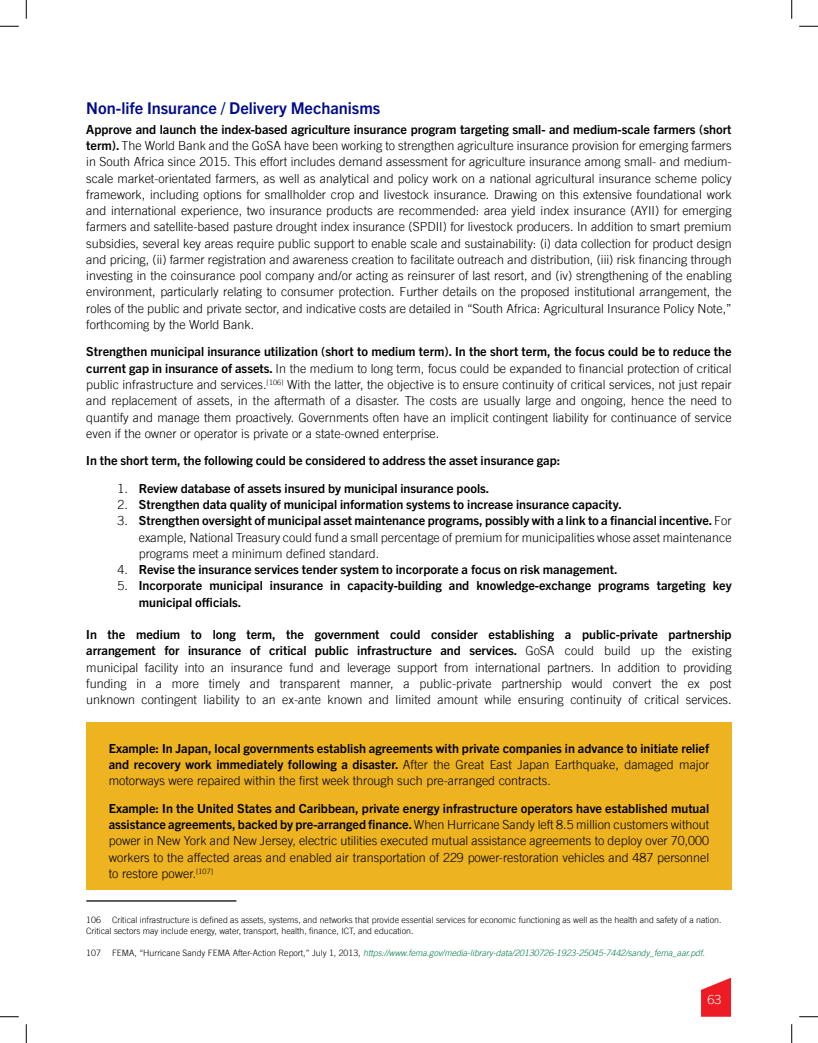
<style>
.page{position:relative;width:818px;height:1043px;background:#fff}
.page>*{position:absolute;margin:0;border:0;box-sizing:border-box;transform-origin:0 0}
.t1{font:700 16.25px "Trade Gothic Next LT Pro";color:#000c8a}
.t2{font:300 12.5px/16.2px "Trade Gothic LT";color:#000;text-align:justify}
.t3{font:700 12.5px/16.2px "Trade Gothic Next LT Pro";color:#000}
.t4{font:300 12.5px "Trade Gothic LT";color:#fff}
.t5{font:300 8.75px/10.5px "Trade Gothic LT";color:#000}
.t6{font:italic 300 8.75px "Trade Gothic LT";color:#007847}
.s1{font-family:"Trade Gothic Next LT Pro";font-weight:700}
.s2{font-family:"Trade Gothic LT";font-weight:300}
.s3{font-style:normal;color:#000}
</style>
<div class="page">
<svg style="left:701px;top:977px;width:30px;height:39px"></svg>
<div style="left:86px;top:722px;width:645px;height:74px;background:#eeb321"></div>
<div style="left:86px;top:782px;width:645px;height:107px;background:#eeb321"></div>
<hr style="left:86px;top:900px;width:150px;height:1px;background:#000">
<svg style="left:0;top:25px;width:19px;height:2px"></svg>
<svg style="left:799px;top:25px;width:19px;height:2px"></svg>
<svg style="left:0;top:1016px;width:19px;height:1px"></svg>
<svg style="left:799px;top:1016px;width:19px;height:1px"></svg>
<svg style="left:25px;top:0;width:2px;height:19px"></svg>
<svg style="left:25px;top:1024px;width:2px;height:18px"></svg>
<svg style="left:791px;top:0;width:1px;height:19px"></svg>
<svg style="left:791px;top:1024px;width:1px;height:18px"></svg>
<h1 class="t1" style="left:86px;top:97px;width:295px">Non-life Insurance / Delivery Mechanisms</h1>
<p class="t3" style="left:86px;top:120px;width:646px">Approve and launch the index-based agriculture insurance program targeting small- and medium-scale farmers (short</p>
<p class="t2" style="left:86px;top:137px;width:647px"><span class="s1">term).</span> The World Bank and the GoSA have been working to strengthen agriculture insurance provision for emerging farmers in South Africa since 2015. This effort includes demand assessment for agriculture insurance among small- and medium&shy;scale market-orientated farmers, as well as analytical and policy work on a national agricultural insurance scheme policy framework, including options for smallholder crop and livestock insurance. Drawing on this extensive foundational work and international experience, two insurance products are recommended: area yield index insurance (AYII) for emerging farmers and satellite-based pasture drought index insurance (SPDII) for livestock producers. In addition to smart premium subsidies, several key areas require public support to enable scale and sustainability: (i) data collection for product design and pricing, (ii) farmer registration and awareness creation to facilitate outreach and distribution, (iii) risk financing through investing in the coinsurance pool company and/or acting as reinsurer of last resort, and (iv) strengthening of the enabling environment, particularly relating to consumer protection. Further details on the proposed institutional arrangement, the roles of the public and private sector, and indicative costs are detailed in “South Africa: Agricultural Insurance Policy Note,” forthcoming by the World Bank.</p>
<p class="t3" style="left:86px;top:343px;width:647px">Strengthen municipal insurance utilization (short to medium term). In the short term, the focus could be to reduce the</p>
<p class="t2" style="left:86px;top:360px;width:647px"><span class="s1">current gap in insurance of assets.</span> In the medium to long term, focus could be expanded to financial protection of critical public infrastructure and services.<sup>[106]</sup> With the latter, the objective is to ensure continuity of critical services, not just repair and replacement of assets, in the aftermath of a disaster. The costs are usually large and ongoing, hence the need to quantify and manage them proactively. Governments often have an implicit contingent liability for continuance of service even if the owner or operator is private or a state-owned enterprise.</p>
<p class="t3" style="left:86px;top:452px;width:475px">In the short term, the following could be considered to address the asset insurance gap:</p>
<p class="t3" style="left:118px;top:479px;width:373px"><span class="s2">1.</span> Review database of assets insured by municipal insurance pools.</p>
<p class="t3" style="left:118px;top:495px;width:506px"><span class="s2">2.</span> Strengthen data quality of municipal information systems to increase insurance capacity.</p>
<p class="t3" style="left:118px;top:512px;width:615px"><span class="s2">3.</span> Strengthen oversight of municipal asset maintenance programs, possibly with a link to a financial incentive. <span class="s2">For</span></p>
<p class="t2" style="left:139px;top:529px;width:594px">example, National Treasury could fund a small percentage of premium for municipalities whose asset maintenance programs meet a minimum defined standard.</p>
<p class="t3" style="left:118px;top:560px;width:501px"><span class="s2">4.</span> Revise the insurance services tender system to incorporate a focus on risk management.</p>
<p class="t3" style="left:139px;top:577px;width:594px;text-indent:-21px"><span class="s2">5.</span> Incorporate municipal insurance in capacity-building and knowledge-exchange programs targeting key municipal officials.</p>
<p class="t3" style="left:86px;top:625px;width:647px">In the medium to long term, the government could consider establishing a public-private partnership arrangement for insurance of critical public infrastructure and services. <span class="s2">GoSA could build up the existing</span></p>
<p class="t2" style="left:86px;top:659px;width:647px">municipal facility into an insurance fund and leverage support from international partners. In addition to providing funding in a more timely and transparent manner, a public-private partnership would convert the ex post unknown contingent liability to an ex-ante known and limited amount while ensuring continuity of critical services.</p>
<p class="t3" style="left:109px;top:739px;width:602px">Example: In Japan, local governments establish agreements with private companies in advance to initiate relief and recovery work immediately following a disaster. <span class="s2">After the Great East Japan Earthquake, damaged major</span></p>
<p class="t2" style="left:109px;top:772px;width:443px">motorways were repaired within the first week through such pre-arranged contracts.</p>
<p class="t3" style="left:109px;top:799px;width:602px">Example: In the United States and Caribbean, private energy infrastructure operators have established mutual assistance agreements, backed by pre-arranged finance. <span class="s2">When Hurricane Sandy left 8.5 million customers without</span></p>
<p class="t2" style="left:109px;top:832px;width:602px">power in New York and New Jersey, electric utilities executed mutual assistance agreements to deploy over 70,000 workers to the affected areas and enabled air transportation of 229 power-restoration vehicles and 487 personnel to restore power.<sup>[107]</sup></p>
<p class="t5" style="left:86px;top:915px;width:16px">106</p>
<p class="t5" style="left:86px;top:915px;width:636px;text-indent:26px">Critical infrastructure is defined as assets, systems, and networks that provide essential services for economic functioning as well as the health and safety of a nation.<br>Critical sectors may include energy, water, transport, health, finance, ICT, and education.</p>
<p class="t5" style="left:86px;top:948px;width:16px">107</p>
<p class="t6" style="left:112px;top:948px;width:594px"><span class="s3">FEMA, “Hurricane Sandy FEMA After-Action Report,” July 1, 2013,</span> https://www.fema.gov/media-library-data/20130726-1923-25045-7442/sandy_fema_aar.pdf.</p>
<p class="t4" style="left:707px;top:991px;width:15px">63</p>
</div>
